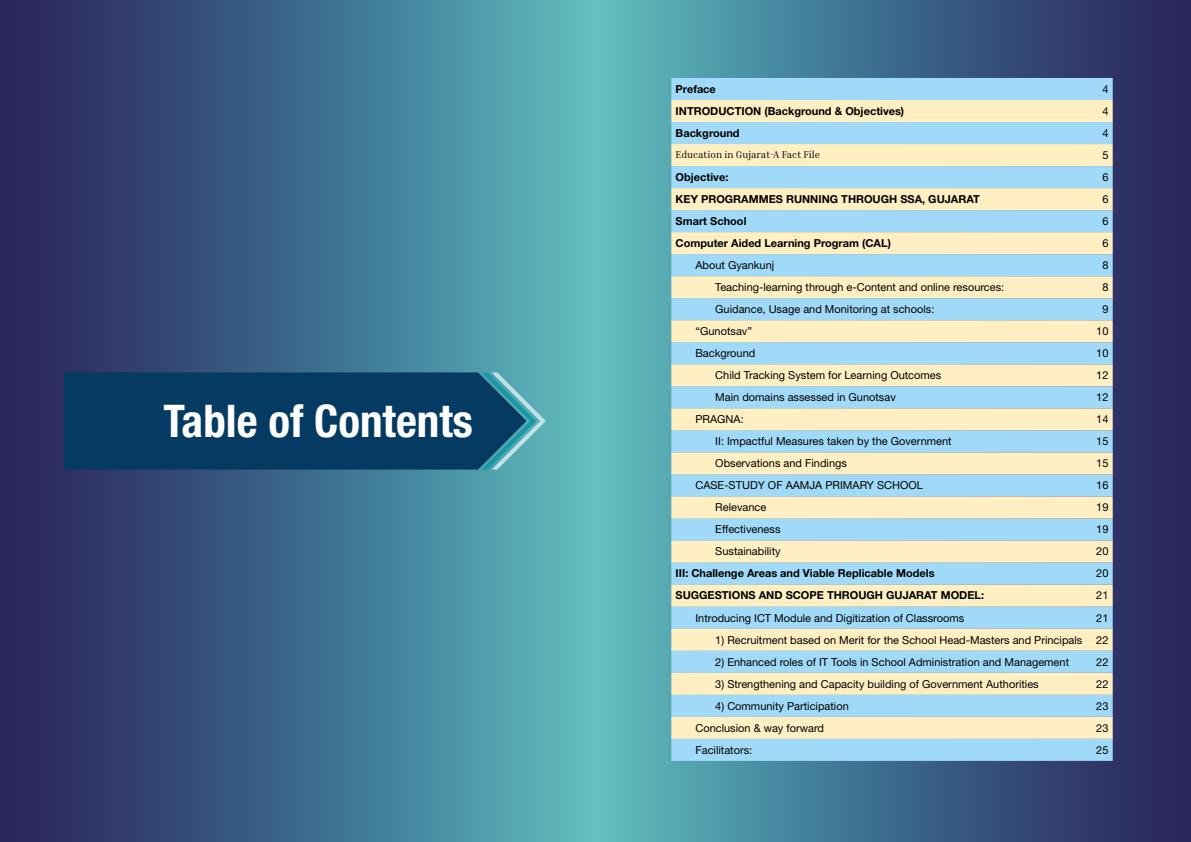
<style>
.page{position:relative;width:1191px;height:842px;background:#fff}
.page>*{position:absolute;margin:0;border:0;box-sizing:border-box;transform-origin:0 0}
.t1{font:700 condensed 45.1px "Helvetica Neue LT Std";color:#fff}
.t2{font:11px "Helvetica Neue LT Std";color:#000}
.t3{font:700 11px "Helvetica Neue LT Std";color:#000}
.t4{font:10px "Inria Serif";color:#000}
</style>
<div class="page">
<div style="left:0;top:0;width:595px;height:842px;background:linear-gradient(to right,#241d59,#5abbbe)"></div>
<div style="left:595px;top:0;width:596px;height:842px;background:linear-gradient(to right,#5bbbbe,#241d59)"></div>
<div style="left:671px;top:78px;width:441px;height:683px;background:#a1daf8"></div>
<svg style="left:671px;top:100px;width:441px;height:639px;background:#d0e3db"></svg>
<div style="left:64px;top:372px;width:417px;height:98px;background:#053b63"></div>
<svg style="left:481px;top:372px;width:65px;height:98px;background:#3f899c"></svg>
<h1 class="t1" style="left:163px;top:394px;width:311px">Table of Contents</h1>
<p class="t3" style="left:675px;top:82px;width:42px">Preface</p>
<p class="t2" style="left:1102px;top:82px;width:8px">4</p>
<p class="t3" style="left:675px;top:104px;width:230px">INTRODUCTION (Background &amp; Objectives)</p>
<p class="t2" style="left:1102px;top:104px;width:8px">4</p>
<p class="t3" style="left:675px;top:126px;width:65px">Background</p>
<p class="t2" style="left:1102px;top:126px;width:8px">4</p>
<p class="t4" style="left:675px;top:148px;width:146px">Education in Gujarat-A Fact File</p>
<p class="t2" style="left:1102px;top:149px;width:8px">5</p>
<p class="t3" style="left:675px;top:170px;width:54px">Objective:</p>
<p class="t2" style="left:1102px;top:171px;width:8px">6</p>
<p class="t3" style="left:675px;top:192px;width:306px">KEY PROGRAMMES RUNNING THROUGH SSA, GUJARAT</p>
<p class="t2" style="left:1102px;top:193px;width:8px">6</p>
<p class="t3" style="left:675px;top:214px;width:72px">Smart School</p>
<p class="t2" style="left:1102px;top:215px;width:8px">6</p>
<p class="t3" style="left:675px;top:236px;width:217px">Computer Aided Learning Program (CAL)</p>
<p class="t2" style="left:1102px;top:237px;width:8px">6</p>
<p class="t2" style="left:695px;top:259px;width:80px">About Gyankunj</p>
<p class="t2" style="left:1102px;top:259px;width:8px">8</p>
<p class="t2" style="left:715px;top:281px;width:290px">Teaching-learning through e-Content and online resources:</p>
<p class="t2" style="left:1102px;top:281px;width:8px">8</p>
<p class="t2" style="left:715px;top:303px;width:221px">Guidance, Usage and Monitoring at schools:</p>
<p class="t2" style="left:1102px;top:303px;width:8px">9</p>
<p class="t2" style="left:695px;top:325px;width:58px">“Gunotsav”</p>
<p class="t2" style="left:1096px;top:325px;width:14px">10</p>
<p class="t2" style="left:695px;top:347px;width:61px">Background</p>
<p class="t2" style="left:1096px;top:347px;width:14px">10</p>
<p class="t2" style="left:715px;top:369px;width:227px">Child Tracking System for Learning Outcomes</p>
<p class="t2" style="left:1096px;top:369px;width:14px">12</p>
<p class="t2" style="left:715px;top:391px;width:182px">Main domains assessed in Gunotsav</p>
<p class="t2" style="left:1096px;top:391px;width:14px">12</p>
<p class="t2" style="left:695px;top:413px;width:50px">PRAGNA:</p>
<p class="t2" style="left:1096px;top:413px;width:14px">14</p>
<p class="t2" style="left:715px;top:435px;width:238px">II: Impactful Measures taken by the Government</p>
<p class="t2" style="left:1096px;top:435px;width:14px">15</p>
<p class="t2" style="left:715px;top:457px;width:133px">Observations and Findings</p>
<p class="t2" style="left:1096px;top:457px;width:14px">15</p>
<p class="t2" style="left:695px;top:479px;width:229px">CASE-STUDY OF AAMJA PRIMARY SCHOOL</p>
<p class="t2" style="left:1096px;top:479px;width:14px">16</p>
<p class="t2" style="left:715px;top:501px;width:53px">Relevance</p>
<p class="t2" style="left:1096px;top:501px;width:14px">19</p>
<p class="t2" style="left:715px;top:523px;width:67px">Effectiveness</p>
<p class="t2" style="left:1096px;top:523px;width:14px">19</p>
<p class="t2" style="left:715px;top:545px;width:67px">Sustainability</p>
<p class="t2" style="left:1096px;top:545px;width:14px">20</p>
<p class="t3" style="left:675px;top:567px;width:260px">III: Challenge Areas and Viable Replicable Models</p>
<p class="t2" style="left:1096px;top:567px;width:14px">20</p>
<p class="t3" style="left:675px;top:589px;width:310px">SUGGESTIONS AND SCOPE THROUGH GUJARAT MODEL:</p>
<p class="t2" style="left:1096px;top:589px;width:14px">21</p>
<p class="t2" style="left:695px;top:611px;width:270px">Introducing ICT Module and Digitization of Classrooms</p>
<p class="t2" style="left:1096px;top:611px;width:14px">21</p>
<p class="t2" style="left:715px;top:633px;width:368px">1) Recruitment based on Merit for the School Head-Masters and Principals</p>
<p class="t2" style="left:1096px;top:633px;width:14px">22</p>
<p class="t2" style="left:715px;top:655px;width:355px">2) Enhanced roles of IT Tools in School Administration and Management</p>
<p class="t2" style="left:1096px;top:655px;width:14px">22</p>
<p class="t2" style="left:715px;top:677px;width:325px">3) Strengthening and Capacity building of Government Authorities</p>
<p class="t2" style="left:1096px;top:677px;width:14px">22</p>
<p class="t2" style="left:715px;top:699px;width:135px">4) Community Participation</p>
<p class="t2" style="left:1096px;top:699px;width:14px">23</p>
<p class="t2" style="left:695px;top:721px;width:130px">Conclusion &amp; way forward</p>
<p class="t2" style="left:1096px;top:721px;width:14px">23</p>
<p class="t2" style="left:695px;top:743px;width:58px">Facilitators:</p>
<p class="t2" style="left:1096px;top:743px;width:14px">25</p>
</div>
